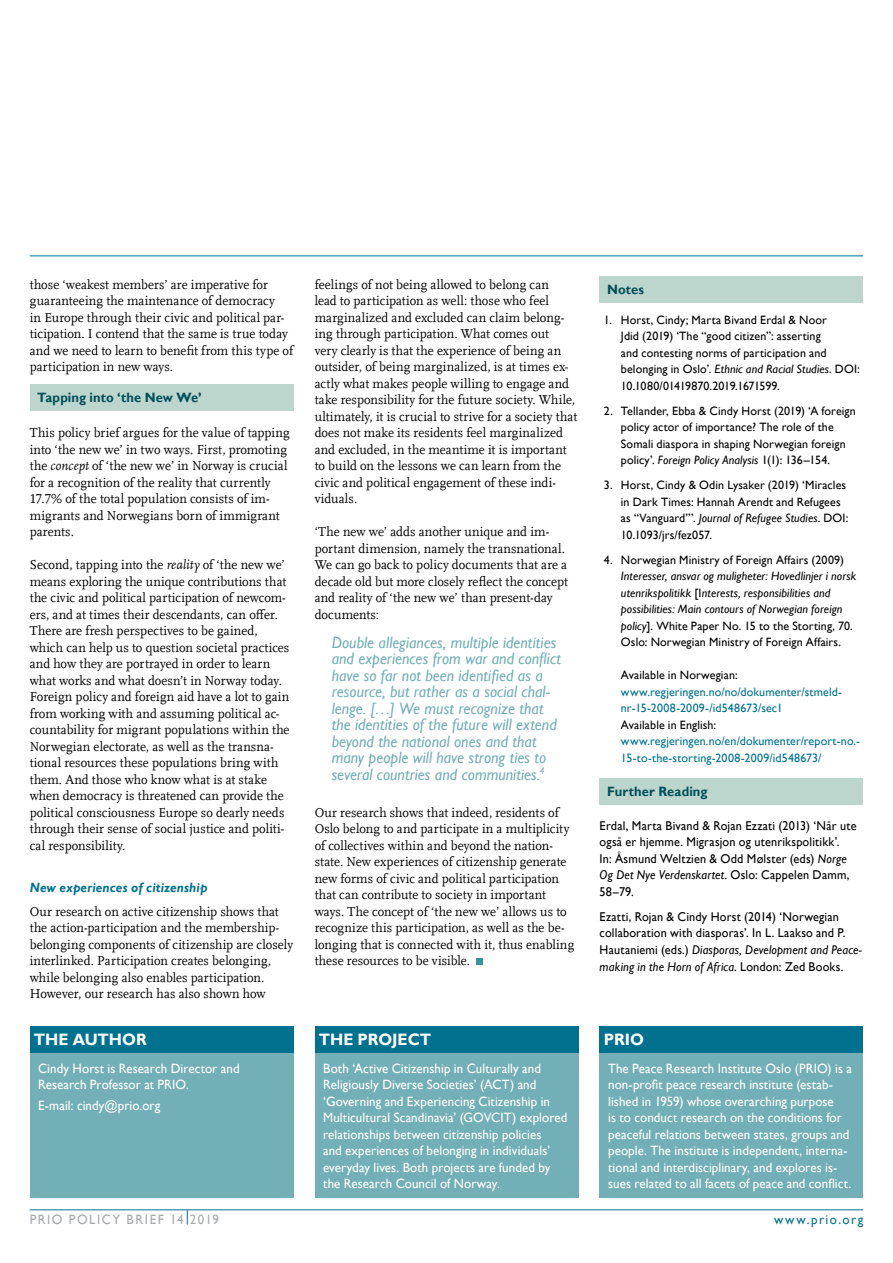
<style>
.page{position:relative;width:893px;height:1263px;background:#fff}
.page>*{position:absolute;margin:0;border:0;box-sizing:border-box;transform-origin:0 0}
.t1{font:italic 16.5px/16.5px "Gill Sans";letter-spacing:.005em;color:#73afb7;scale:.96 1}
.t2{font:700 16.5px "Gill Sans";letter-spacing:-.005em;color:#fff;scale:.96 1}
.t3{font:13.5px/16.5px "Scala Offc Pro";letter-spacing:.005em;color:#000;scale:.96 1}
.t4{font:13.5px/16.5px "Gill Sans";letter-spacing:.005em;color:#fff;scale:.96 1}
.t5{font:700 13.5px "Gill Sans";letter-spacing:.01em;color:#004f5a;scale:.96 1}
.t6{font:italic 700 13.5px "Gill Sans";letter-spacing:.01em;color:#00728f;scale:.96 1}
.t7{font:13.5px "Gill Sans";letter-spacing:.12em;color:#a7a9ac;scale:.96 1}
.t8{font:13.5px "Gill Sans";letter-spacing:.115em;color:#00728f;scale:.96 1}
.t9{font:12.75px/16.5px "Gill Sans";letter-spacing:.015em;color:#000;scale:.96 1}
.t10{font:12.15px/16.5px "Gill Sans";letter-spacing:.01em;color:#000}
.t11{font:italic 12.15px/16.5px "Gill Sans";letter-spacing:.01em;color:#000}
.t12{font:12.15px/16.5px "Gill Sans";letter-spacing:.015em;color:#00728f}
.s1{font-style:italic}
.s2{font-style:normal}
</style>
<div class="page">
<hr style="left:30px;top:255px;width:833px;height:1px;background:#00728f">
<svg style="left:187px;top:1210px;width:1px;height:14px"></svg>
<hr style="left:30px;top:1209px;width:833px;height:1px;background:#00728f">
<div style="left:30px;top:1026px;width:263px;height:26px;background:#00728f"></div>
<div style="left:30px;top:1053px;width:263px;height:145px;background:#73afb7"></div>
<div style="left:600px;top:1026px;width:263px;height:26px;background:#00728f"></div>
<div style="left:600px;top:1053px;width:263px;height:145px;background:#73afb7"></div>
<div style="left:315px;top:1026px;width:263px;height:26px;background:#00728f"></div>
<div style="left:315px;top:1053px;width:263px;height:145px;background:#73afb7"></div>
<div style="left:476px;top:958px;width:7px;height:7px;background:#38939b"></div>
<div style="left:30px;top:384px;width:263px;height:26px;background:#bcd6cd"></div>
<div style="left:600px;top:276px;width:263px;height:27px;background:#bcd6cd"></div>
<div style="left:600px;top:779px;width:263px;height:26px;background:#bcd6cd"></div>
<p class="t3" style="left:30px;top:276px;width:276px">those ‘weakest members’ are imperative for guaranteeing the maintenance of democracy<br>in Europe through their civic and political par&shy;ticipation. I contend that the same is true today and we need to learn to benefit from this type of participation in new ways.</p>
<p class="t5" style="left:37px;top:389px;width:173px">Tapping into ‘the New We’</p>
<p class="t3" style="left:30px;top:424px;width:272px">This policy brief argues for the value of tapping into ‘the new we’ in two ways. First, promoting the <span class="s1">concept</span> of ‘the new we’ in Norway is crucial for a recognition of the reality that currently 17.7% of the total population consists of im&shy;migrants and Norwegians born of immigrant parents.</p>
<p class="t3" style="left:30px;top:556px;width:272px">Second, tapping into the <span class="s1">reality</span> of ‘the new we’ means exploring the unique contributions that the civic and political participation of newcom&shy;ers, and at times their descendants, can offer.<br>There are fresh perspectives to be gained, which can help us to question societal practices and how they are portrayed in order to learn what works and what doesn’t in Norway today.<br>Foreign policy and foreign aid have a lot to gain from working with and assuming political ac&shy;countability for migrant populations within the Norwegian electorate, as well as the transna&shy;tional resources these populations bring with them. And those who know what is at stake when democracy is threatened can provide the political consciousness Europe so dearly needs through their sense of social justice and politi&shy;cal responsibility.</p>
<p class="t6" style="left:30px;top:879px;width:187px">New experiences of citizenship</p>
<p class="t3" style="left:30px;top:903px;width:276px">Our research on active citizenship shows that the action-participation and the membership&shy;belonging components of citizenship are closely interlinked. Participation creates belonging, while belonging also enables participation.<br>However, our research has also shown how</p>
<p class="t3" style="left:315px;top:276px;width:275px">feelings of not being allowed to belong can<br>lead to participation as well: those who feel marginalized and excluded can claim belong&shy;ing through participation. What comes out<br>very clearly is that the experience of being an outsider, of being marginalized, is at times ex&shy;actly what makes people willing to engage and take responsibility for the future society. While, ultimately, it is crucial to strive for a society that does not make its residents feel marginalized and excluded, in the meantime it is important to build on the lessons we can learn from the civic and political engagement of these indi&shy;viduals.</p>
<p class="t3" style="left:315px;top:523px;width:265px">‘The new we’ adds another unique and im&shy;portant dimension, namely the transnational.<br>We can go back to policy documents that are a decade old but more closely reflect the concept and reality of ‘the new we’ than present-day documents:</p>
<p class="t1" style="left:332px;top:634px;width:240px">Double allegiances, multiple identities and experiences from war and conflict have so far not been identified as a resource, but rather as a social chal&shy;lenge. […] We must recognize that the identities of the future will extend beyond the national ones and that many people will have strong ties to several countries and communities.<sup>4</sup></p>
<p class="t3" style="left:315px;top:804px;width:272px">Our research shows that indeed, residents of Oslo belong to and participate in a multiplicity of collectives within and beyond the nation&shy;state. New experiences of citizenship generate new forms of civic and political participation that can contribute to society in important ways. The concept of ‘the new we’ allows us to recognize this participation, as well as the be&shy;longing that is connected with it, thus enabling these resources to be visible.</p>
<p class="t5" style="left:607px;top:282px;width:40px">Notes</p>
<p class="t10" style="left:621px;top:311px;width:240px;text-indent:-17px">1. Horst, Cindy; Marta Bivand Erdal &amp; Noor<br>Jdid (2019) ‘The “good citizen”: asserting<br>and contesting norms of participation and belonging in Oslo’. <span class="s1">Ethnic and Racial Studies</span>. DOI:<br>10.1080/01419870.2019.1671599.</p>
<p class="t10" style="left:621px;top:402px;width:236px;text-indent:-17px">2. Tellander, Ebba &amp; Cindy Horst (2019) ‘A foreign policy actor of importance? The role of the Somali diaspora in shaping Norwegian foreign policy’. <span class="s1">Foreign Policy Analysis</span> 1(1): 136–154.</p>
<p class="t10" style="left:621px;top:477px;width:229px;text-indent:-17px">3. Horst, Cindy &amp; Odin Lysaker (2019) ‘Miracles in Dark Times: Hannah Arendt and Refugees as “Vanguard”’. <span class="s1">Journal of Refugee Studies</span>. DOI:<br>10.1093/jrs/fez057.</p>
<p class="t10" style="left:604px;top:551px;width:242px">4. Norwegian Ministry of Foreign Affairs (2009)</p>
<p class="t11" style="left:621px;top:568px;width:237px">Interesser, ansvar og muligheter: Hovedlinjer i norsk utenrikspolitikk <span class="s2">[I</span>nterests, responsibilities and possibilities: Main contours of Norwegian foreign policy<span class="s2">]. White Paper No. 15 to the Storting, 70.<br>Oslo: Norwegian Ministry of Foreign Affairs.</span></p>
<p class="t10" style="left:621px;top:667px;width:118px">Available in Norwegian:</p>
<p class="t12" style="left:621px;top:683px;width:223px">www.regjeringen.no/no/dokumenter/stmeld&shy;nr-15-2008-2009-/id548673/sec1</p>
<p class="t10" style="left:621px;top:716px;width:97px">Available in English:</p>
<p class="t12" style="left:621px;top:733px;width:241px">www.regjeringen.no/en/dokumenter/report-no.-<br>15-to-the-storting-2008-2009/id548673/</p>
<p class="t5" style="left:607px;top:784px;width:106px">Further Reading</p>
<p class="t9" style="left:600px;top:818px;width:269px">Erdal, Marta Bivand &amp; Rojan Ezzati (2013) ‘Når ute også er hjemme. Migrasjon og utenrikspolitikk’.<br>In: Åsmund Weltzien &amp; Odd Mølster (eds) <span class="s1">Norge Og Det Nye Verdenskartet</span>. Oslo: Cappelen Damm, 58–79.</p>
<p class="t9" style="left:600px;top:909px;width:275px">Ezatti, Rojan &amp; Cindy Horst (2014) ‘Norwegian collaboration with diasporas’. In L. Laakso and P.<br>Hautaniemi (eds.) <span class="s1">Diasporas, Development and Peace&shy;making in the Horn of Africa</span>. London: Zed Books.</p>
<p class="t2" style="left:34px;top:1029px;width:119px">THE AUTHOR</p>
<p class="t4" style="left:38px;top:1060px;width:211px">Cindy Horst is Research Director and<br>Research Professor at PRIO.</p>
<p class="t4" style="left:38px;top:1097px;width:129px">E-mail: cindy@prio.org</p>
<p class="t2" style="left:319px;top:1029px;width:119px">THE PROJECT</p>
<p class="t4" style="left:323px;top:1060px;width:256px">Both ‘Active Citizenship in Culturally and Religiously Diverse Societies’ (ACT) and ‘Governing and Experiencing Citizenship in Multicultural Scandinavia’ (GOVCIT) explored relationships between citizenship policies<br>and experiences of belonging in individuals’ everyday lives. Both projects are funded by the Research Council of Norway.</p>
<p class="t2" style="left:604px;top:1029px;width:43px">PRIO</p>
<p class="t4" style="left:608px;top:1060px;width:255px">The Peace Research Institute Oslo (PRIO) is a non-profit peace research institute (estab&shy;lished in 1959) whose overarching purpose<br>is to conduct research on the conditions for peaceful relations between states, groups and people. The institute is independent, interna&shy;tional and interdisciplinary, and explores is&shy;sues related to all facets of peace and conflict.</p>
<p class="t7" style="left:30px;top:1211px;width:199px">PRIO POLICY BRIEF 14 2019</p>
<p class="t8" style="left:774px;top:1212px;width:94px">www.prio.org</p>
</div>
